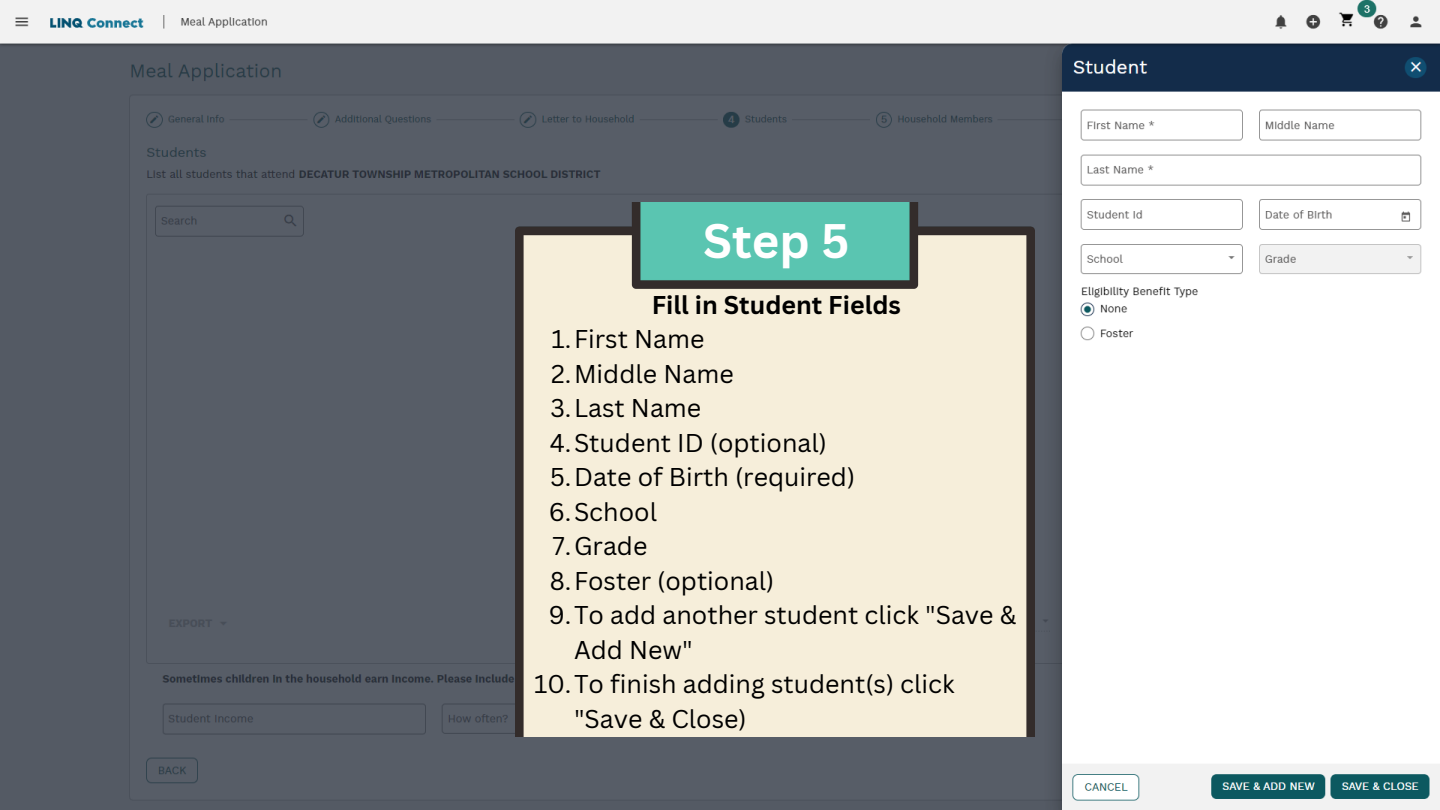
<style>
.page{position:relative;width:1440px;height:810px;background:#fff}
.page>*{position:absolute;margin:0;border:0;box-sizing:border-box;transform-origin:0 0}
.t1{font:700 47.2px "Canva Sans";color:#fff}
.t2{font:25px/34.5px "Canva Sans";color:#000}
.t3{font:700 25px "Canva Sans";color:#000}
</style>
<div class="page">
<img style="left:0;top:0;width:1440px;height:810px">
<img style="left:515px;top:202px;width:520px;height:535px">
<p class="t1" style="left:703px;top:208px;width:148px">Step 5</p>
<p class="t3" style="left:652px;top:287px;width:251px">Fill in Student Fields</p>
<p class="t2" style="left:552px;top:321px;width:154px">1.First Name</p>
<p class="t2" style="left:551px;top:356px;width:184px">2.Middle Name</p>
<p class="t2" style="left:550px;top:390px;width:152px">3.Last Name</p>
<p class="t2" style="left:550px;top:425px;width:279px">4.Student ID (optional)</p>
<p class="t2" style="left:550px;top:459px;width:307px">5.Date of Birth (required)</p>
<p class="t2" style="left:549px;top:494px;width:110px">6.School</p>
<p class="t2" style="left:553px;top:528px;width:96px">7.Grade</p>
<p class="t2" style="left:550px;top:563px;width:226px">8.Foster (optional)</p>
<p class="t2" style="left:574px;top:597px;width:444px;text-indent:-25px">9.To add another student click "Save &amp;<br>Add New"</p>
<p class="t2" style="left:574px;top:666px;width:382px;text-indent:-40px">10.To finish adding student(s) click "Save &amp; Close)</p>
</div>
